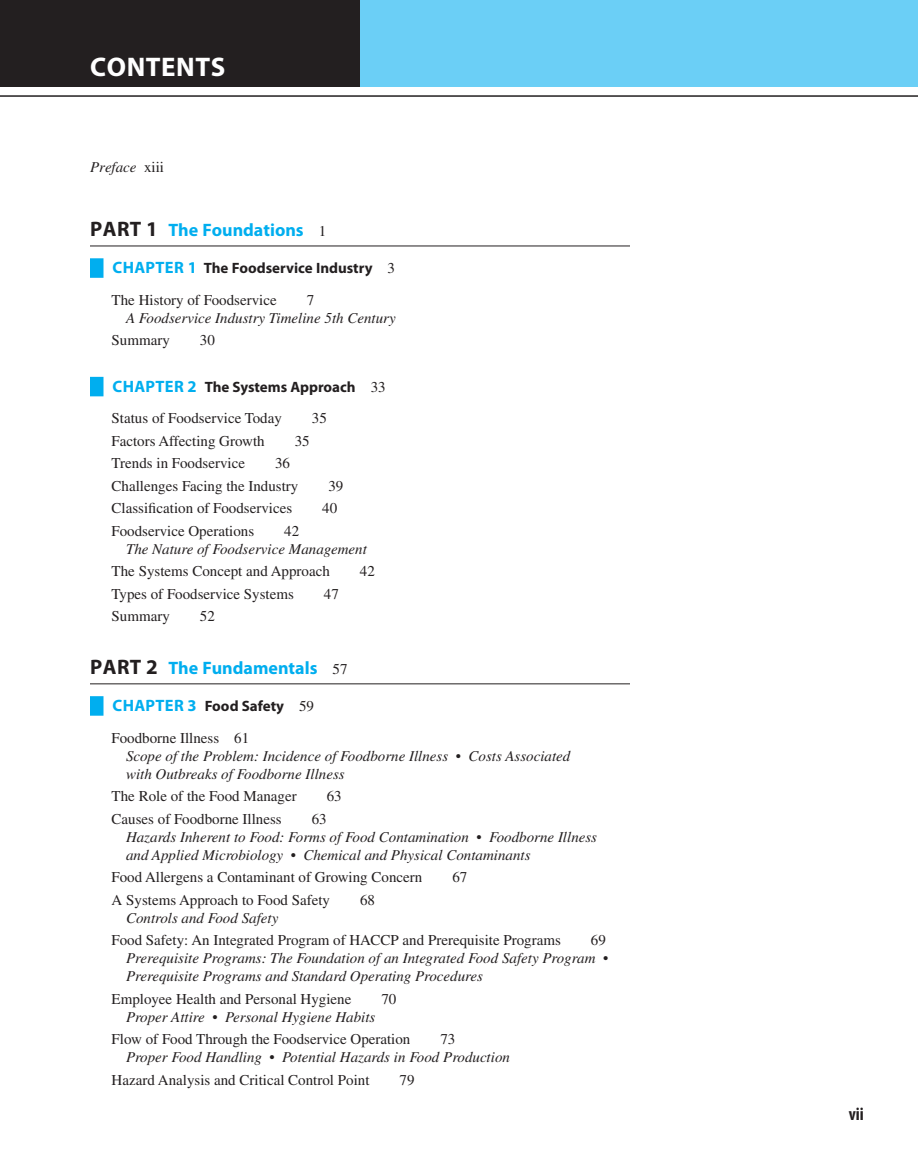
<style>
.page{position:relative;width:918px;height:1175px;background:#fff}
.page>*{position:absolute;margin:0;border:0;box-sizing:border-box;transform-origin:0 0}
.t1{font:700 27px "Myriad Pro";color:#fff}
.t2{font:700 21px "Myriad Pro";color:#231f20}
.t3{font:700 18px "Myriad Pro";color:#00aeef}
.t4{font:700 condensed 18px "Myriad Pro";color:#231f20}
.t5{font:15px/22.5px "Times LT Std";color:#231f20}
.t6{font:italic 15px/18px "Times LT Std";color:#231f20}
.t7{font:700 15px "Myriad Pro";color:#231f20}
.s1{font-style:normal}
.s2{font-size:21px;color:#231f20}
.s3{font-family:"Times LT Std";font-weight:400;font-size:15px;color:#231f20}
.s4{font-size:16.5px;color:#00aeef}
.s5{font-family:"Times LT Std";font-weight:400}
</style>
<div class="page">
<div style="left:0;top:0;width:918px;height:87px;background:#6bcff6"></div>
<div style="left:0;top:0;width:360px;height:87px;background:#231f20"></div>
<hr style="left:90px;top:245px;width:540px;height:1px;background:#231f20">
<div style="left:90px;top:258px;width:14px;height:20px;background:#00aeef"></div>
<div style="left:90px;top:377px;width:14px;height:19px;background:#00aeef"></div>
<hr style="left:90px;top:683px;width:540px;height:1px;background:#231f20">
<div style="left:90px;top:696px;width:14px;height:19px;background:#00aeef"></div>
<hr style="left:0;top:95px;width:918px;height:2px;background:#231f20">
<p class="t1" style="left:90px;top:49px;width:35px">Contents</p>
<p class="t6" style="left:90px;top:158px;width:76px">Preface <span class="s1">xiii</span></p>
<h2 class="t2" style="left:90px;top:215px;width:27px">Part</h2>
<p class="t3" style="left:146px;top:218px;width:182px"><span class="s2">1</span> The Foundations <span class="s3">1</span></p>
<p class="t7" style="left:113px;top:258px;width:284px"><span class="s4">CHAPTER 1</span> The Foodservice Industry <span class="s5">3</span></p>
<p class="t5" style="left:112px;top:288px;width:167px">The History of Foodservice</p>
<p class="t5" style="left:307px;top:288px;width:9px">7</p>
<p class="t6" style="left:126px;top:309px;width:271px">A Foodservice Industry Timeline 5th Century</p>
<p class="t5" style="left:112px;top:329px;width:60px">Summary</p>
<p class="t5" style="left:200px;top:329px;width:16px">30</p>
<p class="t7" style="left:113px;top:377px;width:275px"><span class="s4">CHAPTER 2</span> The Systems Approach <span class="s5">33</span></p>
<p class="t5" style="left:112px;top:407px;width:172px">Status of Foodservice Today</p>
<p class="t5" style="left:312px;top:407px;width:16px">35</p>
<p class="t5" style="left:112px;top:429px;width:155px">Factors Affecting Growth</p>
<p class="t5" style="left:295px;top:429px;width:16px">35</p>
<p class="t5" style="left:112px;top:452px;width:135px">Trends in Foodservice</p>
<p class="t5" style="left:112px;top:452px;width:188px;text-indent:163px">36<br>Challenges Facing the Industry</p>
<p class="t5" style="left:328px;top:474px;width:16px">39</p>
<p class="t5" style="left:112px;top:497px;width:182px">Classification of Foodservices</p>
<p class="t5" style="left:322px;top:497px;width:16px">40</p>
<p class="t5" style="left:112px;top:519px;width:144px">Foodservice Operations</p>
<p class="t5" style="left:284px;top:519px;width:16px">42</p>
<p class="t6" style="left:126px;top:540px;width:242px">The Nature of Foodservice Management</p>
<p class="t5" style="left:112px;top:560px;width:220px">The Systems Concept and Approach</p>
<p class="t5" style="left:360px;top:560px;width:16px">42</p>
<p class="t5" style="left:112px;top:582px;width:184px">Types of Foodservice Systems</p>
<p class="t5" style="left:324px;top:582px;width:17px">47</p>
<p class="t5" style="left:112px;top:605px;width:60px">Summary</p>
<p class="t5" style="left:200px;top:605px;width:16px">52</p>
<h2 class="t2" style="left:90px;top:653px;width:27px">Part</h2>
<p class="t3" style="left:146px;top:656px;width:203px"><span class="s2">2</span> The Fundamentals <span class="s3">57</span></p>
<p class="t7" style="left:113px;top:696px;width:203px"><span class="s4">CHAPTER 3</span> Food Safety <span class="s5">59</span></p>
<p class="t5" style="left:112px;top:726px;width:139px">Foodborne Illness 61</p>
<p class="t6" style="left:126px;top:746px;width:446px">Scope of the Problem: Incidence of Foodborne Illness • Costs Associated with Outbreaks of Foodborne Illness</p>
<p class="t5" style="left:112px;top:785px;width:187px">The Role of the Food Manager</p>
<p class="t5" style="left:327px;top:785px;width:16px">63</p>
<p class="t5" style="left:112px;top:807px;width:172px">Causes of Foodborne Illness</p>
<p class="t5" style="left:312px;top:807px;width:16px">63</p>
<p class="t6" style="left:126px;top:827px;width:473px">Hazards Inherent to Food: Forms of Food Contamination • Foodborne Illness and Applied Microbiology • Chemical and Physical Contaminants</p>
<p class="t5" style="left:112px;top:866px;width:312px">Food Allergens a Contaminant of Growing Concern</p>
<p class="t5" style="left:452px;top:866px;width:16px">67</p>
<p class="t5" style="left:112px;top:888px;width:220px">A Systems Approach to Food Safety</p>
<p class="t5" style="left:360px;top:888px;width:16px">68</p>
<p class="t6" style="left:126px;top:908px;width:154px">Controls and Food Safety</p>
<p class="t5" style="left:112px;top:929px;width:253px">Food Safety: an Integrated Program of Haccp</p>
<p class="t5" style="left:403px;top:929px;width:160px">and Prerequisite Programs</p>
<p class="t5" style="left:591px;top:929px;width:16px">69</p>
<p class="t6" style="left:126px;top:949px;width:484px">Prerequisite Programs: The Foundation of an Integrated Food Safety Program •<br>Prerequisite Programs and Standard Operating Procedures</p>
<p class="t5" style="left:112px;top:987px;width:241px">Employee Health and Personal Hygiene</p>
<p class="t5" style="left:381px;top:987px;width:16px">70</p>
<p class="t6" style="left:126px;top:1007px;width:251px">Proper Attire • Personal Hygiene Habits</p>
<p class="t5" style="left:112px;top:1028px;width:300px">Flow of Food Through the Foodservice Operation</p>
<p class="t5" style="left:440px;top:1028px;width:16px">73</p>
<p class="t6" style="left:126px;top:1048px;width:385px">Proper Food Handling • Potential Hazards in Food Production</p>
<p class="t5" style="left:112px;top:1068px;width:259px">Hazard Analysis and Critical Control Point</p>
<p class="t5" style="left:400px;top:1068px;width:16px">79</p>
<p class="t4" style="left:849px;top:1102px;width:17px">vii</p>
</div>
